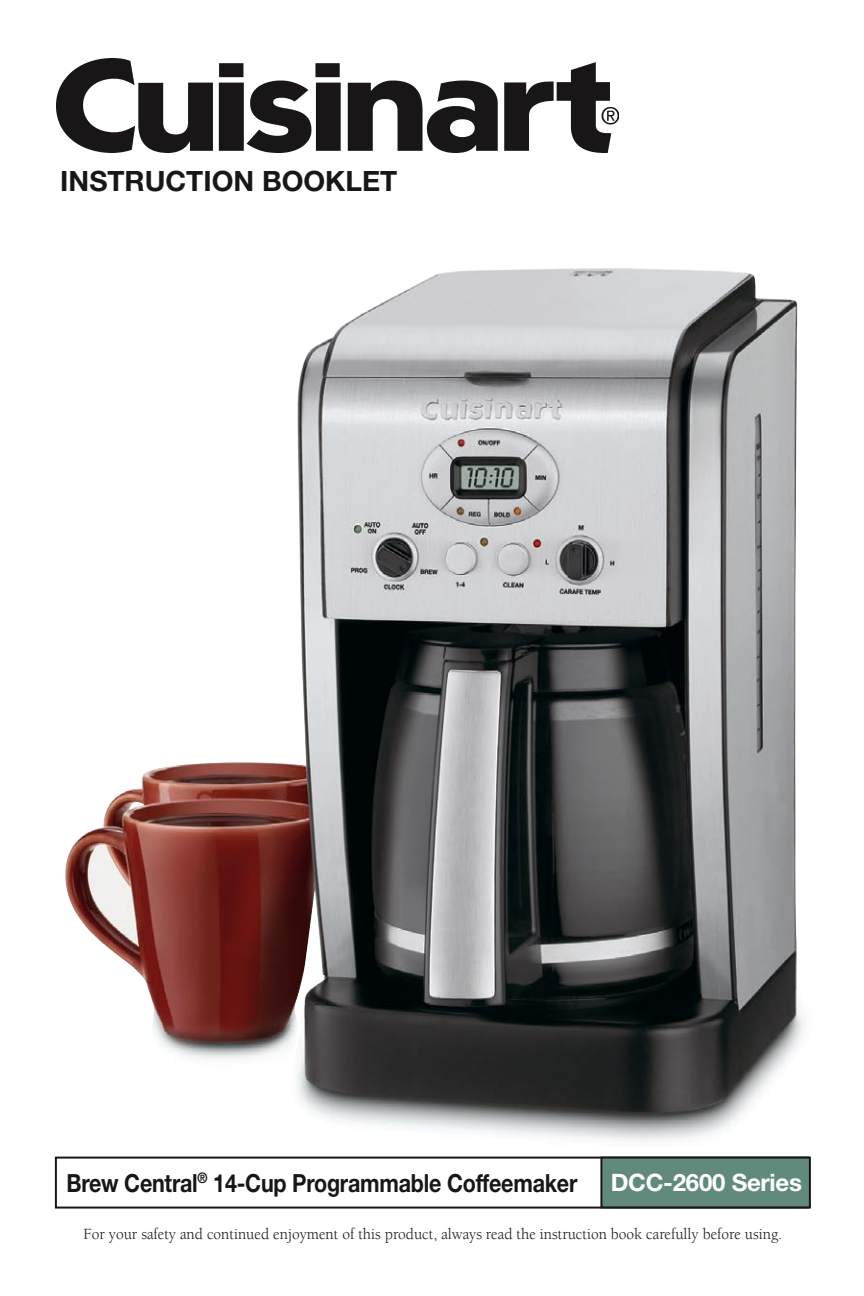
<style>
.page{position:relative;width:864px;height:1296px;background:#fff}
.page>*{position:absolute;margin:0;border:0;box-sizing:border-box;transform-origin:0 0}
.t1{font:700 28px "Helvetica Neue LT Std";color:#191617}
.t2{font:700 25px "Helvetica Neue LT Std";letter-spacing:-.01em;color:#191617;scale:.86 1}
.t3{font:700 24px "Helvetica Neue LT Std";letter-spacing:-.01em;color:#fff}
.t4{font:16px "Berkeley Std";color:#191617;scale:.96 1}
</style>
<div class="page">
<img style="left:64px;top:268px;width:747px;height:889px">
<img style="left:56px;top:58px;width:563px;height:95px">
<div style="left:55px;top:1157px;width:754px;height:52px;border:2px solid #191617"></div>
<div style="left:601px;top:1158px;width:209px;height:49px;background:#628a7c"></div>
<div style="left:600px;top:1157px;width:211px;height:51px;border:2px solid #191617"></div>
<h1 class="t1" style="left:60px;top:164px;width:339px">INSTRUCTION BOOKLET</h1>
<h2 class="t2" style="left:66px;top:1167px;width:596px">Brew Central<sup>®</sup> 14-Cup Programmable Coffeemaker</h2>
<h3 class="t3" style="left:611px;top:1168px;width:193px">DCC-2600 Series</h3>
<p class="t4" style="left:84px;top:1225px;width:729px">For your safety and continued enjoyment of this product, always read the instruction book carefully before using.</p>
</div>
